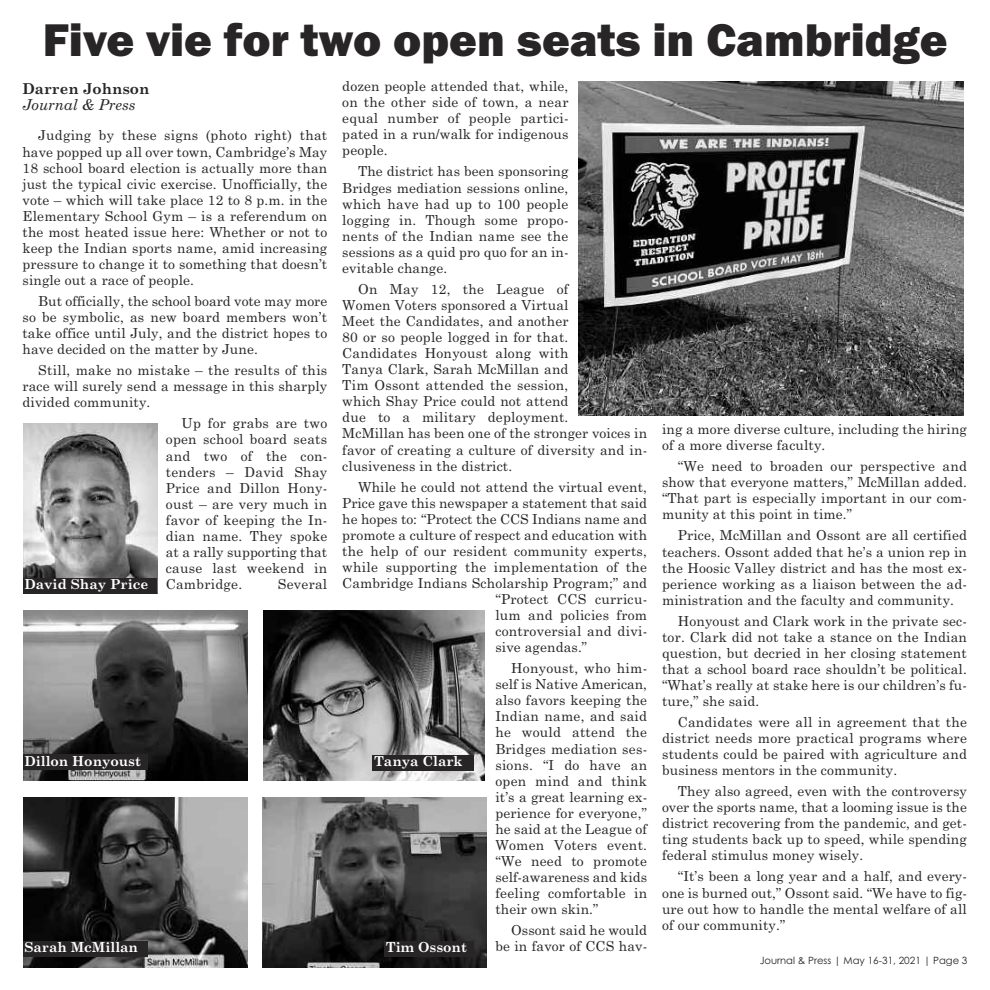
<style>
.page{position:relative;width:990px;height:990px;background:#fff}
.page>*{position:absolute;margin:0;border:0;box-sizing:border-box;transform-origin:0 0}
.t1{font:800 47.5px "Franklin Gothic";color:#272526}
.t2{font:700 15px "Century Schoolbook";color:#272526}
.t3{font:italic 15px "Century Schoolbook";color:#272526}
.t4{font:13.75px/16.1px "Century Schoolbook";letter-spacing:.01em;color:#272526;text-align:justify}
.t5{font:700 13.75px "Century Schoolbook";color:#fff}
.t6{font:10px "Century Gothic";color:#272526}
</style>
<div class="page">
<img style="left:578px;top:81px;width:386px;height:334px">
<img style="left:23px;top:797px;width:224px;height:171px">
<div style="left:23px;top:941px;width:124px;height:16px;background:#272526"></div>
<img style="left:262px;top:797px;width:225px;height:170px">
<div style="left:385px;top:941px;width:89px;height:16px;background:#272526"></div>
<img style="left:23px;top:611px;width:224px;height:170px">
<div style="left:23px;top:754px;width:124px;height:16px;background:#272526"></div>
<img style="left:263px;top:611px;width:221px;height:170px">
<div style="left:373px;top:755px;width:101px;height:16px;background:#272526"></div>
<img style="left:23px;top:424px;width:134px;height:154px">
<div style="left:23px;top:578px;width:134px;height:16px;background:#272526"></div>
<h1 class="t1" style="left:43px;top:12px;width:906px">Five vie for two open seats in Cambridge</h1>
<p class="t4" style="left:342px;top:78px;width:228px">dozen people attended that, while, on the other side of town, a near equal number of people partici&shy;pated in a run/walk for indigenous people.</p>
<p class="t4" style="left:342px;top:164px;width:228px;text-indent:16px">The district has been sponsoring Bridges mediation sessions online, which have had up to 100 people logging in. Though some propo&shy;nents of the Indian name see the sessions as a quid pro quo for an in&shy;evitable change.</p>
<p class="t4" style="left:342px;top:281px;width:306px;text-align:left;text-indent:16px">On May 12, the League of<br>Women Voters sponsored a Virtual<br>Meet the Candidates, and another<br>80 or so people logged in for that.<br>Candidates Honyoust along with<br>Tanya Clark, Sarah McMillan and<br>Tim Ossont attended the session,<br>which Shay Price could not attend<br>due to a military deployment.<br>McMillan has been one of the stronger voices in favor of creating a culture of diversity and in&shy;clusiveness in the district.</p>
<p class="t4" style="left:358px;top:479px;width:291px">While he could not attend the virtual event,</p>
<p class="t4" style="left:342px;top:495px;width:306px">Price gave this newspaper a statement that said</p>
<p class="t4" style="left:342px;top:511px;width:306px">he hopes to: “Protect the CCS Indians name and</p>
<p class="t4" style="left:342px;top:527px;width:306px">promote a culture of respect and education with</p>
<p class="t4" style="left:342px;top:543px;width:306px">the help of our resident community experts,</p>
<p class="t4" style="left:342px;top:559px;width:306px">while supporting the implementation of the</p>
<p class="t4" style="left:342px;top:575px;width:306px">Cambridge Indians Scholarship Program;” and</p>
<p class="t4" style="left:495px;top:591px;width:153px">“Protect CCS curricu-</p>
<p class="t4" style="left:495px;top:607px;width:153px">lum and policies from</p>
<p class="t4" style="left:495px;top:623px;width:153px">controversial and divi-</p>
<p class="t4" style="left:495px;top:639px;width:93px">sive agendas.”</p>
<p class="t4" style="left:495px;top:660px;width:153px;text-indent:16px">Honyoust, who him&shy;self is Native American, also favors keeping the Indian name, and said he would attend the Bridges mediation ses&shy;sions. “I do have an open mind and think it’s a great learning ex&shy;perience for everyone,” he said at the League of Women Voters event. “We need to promote self-awareness and kids feeling comfortable in their own skin.”</p>
<p class="t4" style="left:495px;top:922px;width:153px;text-align:right">Ossont said he would be in favor of CCS hav-</p>
<p class="t2" style="left:22px;top:80px;width:128px">Darren Johnson</p>
<p class="t3" style="left:22px;top:96px;width:115px">Journal &amp; Press</p>
<p class="t4" style="left:23px;top:128px;width:306px;text-indent:16px">Judging by these signs (photo right) that have popped up all over town, Cambridge’s May 18 school board election is actually more than just the typical civic exercise. Unofficially, the vote – which will take place 12 to 8 p.m. in the Elementary School Gym – is a referendum on the most heated issue here: Whether or not to keep the Indian sports name, amid increasing pressure to change it to something that doesn’t single out a race of people.</p>
<p class="t4" style="left:23px;top:293px;width:306px;text-indent:16px">But officially, the school board vote may more so be symbolic, as new board members won’t take office until July, and the district hopes to have decided on the matter by June.</p>
<p class="t4" style="left:23px;top:362px;width:306px;text-indent:16px">Still, make no mistake – the results of this race will surely send a message in this sharply divided community.</p>
<p class="t4" style="left:166px;top:416px;width:163px;text-indent:16px">Up for grabs are two open school board seats and two of the con&shy;tenders – David Shay Price and Dillon Hony&shy;oust – are very much in favor of keeping the In&shy;dian name. They spoke at a rally supporting that cause last weekend in Cambridge.</p>
<p class="t4" style="left:278px;top:576px;width:51px">Several</p>
<p class="t5" style="left:24px;top:576px;width:125px">David Shay Price</p>
<p class="t5" style="left:24px;top:753px;width:118px">Dillon Honyoust</p>
<p class="t5" style="left:374px;top:754px;width:90px">Tanya Clark</p>
<p class="t5" style="left:24px;top:940px;width:115px">Sarah McMillan</p>
<p class="t5" style="left:386px;top:940px;width:83px">Tim Ossont</p>
<p class="t4" style="left:662px;top:421px;width:306px">ing a more diverse culture, including the hiring of a more diverse faculty.</p>
<p class="t4" style="left:662px;top:458px;width:306px;text-indent:16px">“We need to broaden our perspective and show that everyone matters,” McMillan added. “That part is especially important in our com&shy;munity at this point in time.”</p>
<p class="t4" style="left:662px;top:528px;width:306px;text-indent:16px">Price, McMillan and Ossont are all certified teachers. Ossont added that he’s a union rep in the Hoosic Valley district and has the most ex&shy;perience working as a liaison between the ad&shy;ministration and the faculty and community.</p>
<p class="t4" style="left:662px;top:613px;width:306px;text-indent:16px">Honyoust and Clark work in the private sec&shy;tor. Clark did not take a stance on the Indian question, but decried in her closing statement that a school board race shouldn’t be political. “What’s really at stake here is our children’s fu&shy;ture,” she said.</p>
<p class="t4" style="left:662px;top:714px;width:306px;text-indent:16px">Candidates were all in agreement that the district needs more practical programs where students could be paired with agriculture and business mentors in the community.</p>
<p class="t4" style="left:662px;top:783px;width:306px;text-indent:16px">They also agreed, even with the controversy over the sports name, that a looming issue is the district recovering from the pandemic, and get&shy;ting students back up to speed, while spending federal stimulus money wisely.</p>
<p class="t4" style="left:662px;top:869px;width:306px;text-indent:16px">“It’s been a long year and a half, and every&shy;one is burned out,” Ossont said. “We have to fig&shy;ure out how to handle the mental welfare of all of our community.”</p>
<p class="t6" style="left:760px;top:955px;width:209px">Journal &amp; Press | May 16-31, 2021 | Page 3</p>
</div>
